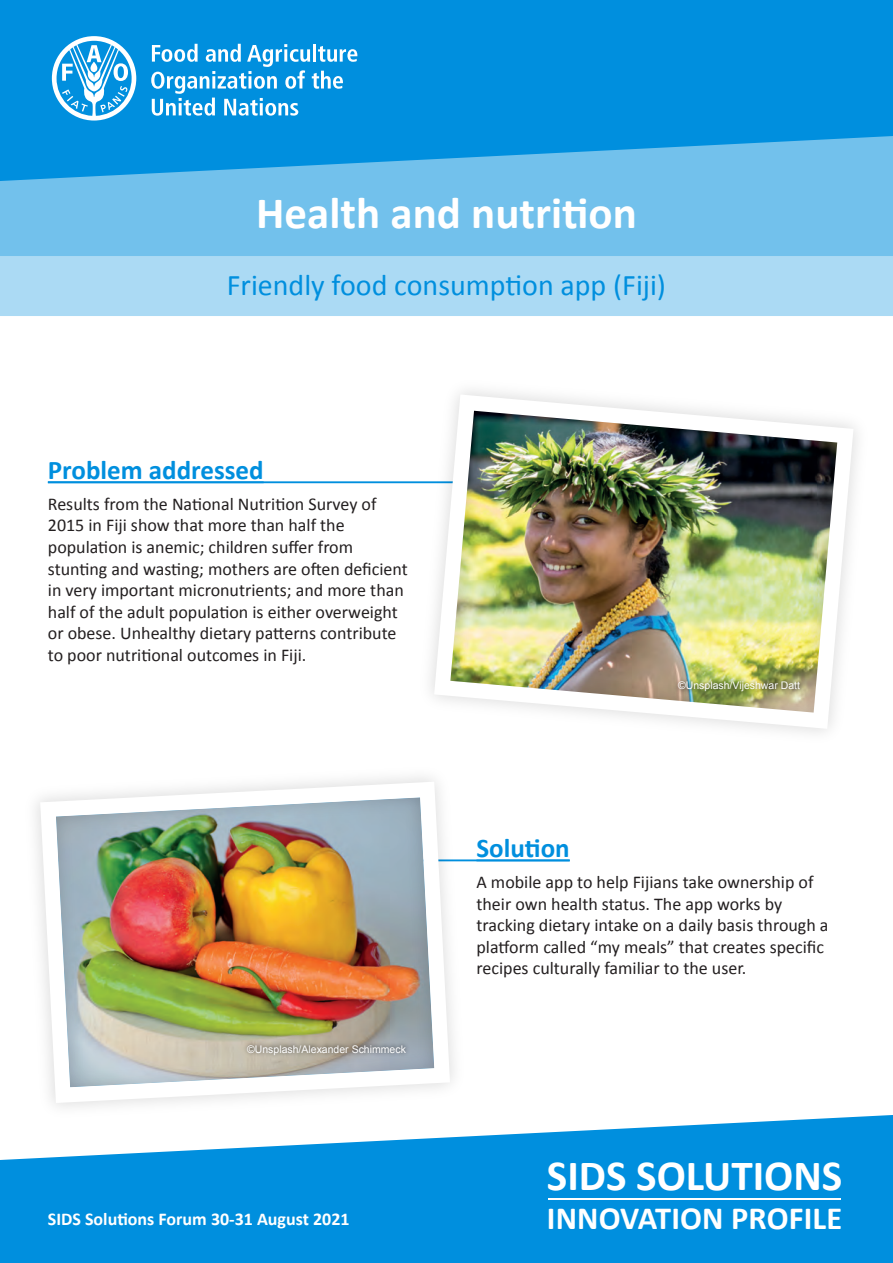
<style>
.page{position:relative;width:893px;height:1263px;background:#fff}
.page>*{position:absolute;margin:0;border:0;box-sizing:border-box;transform-origin:0 0}
.t1{font:700 45px "Calibri";color:#fff}
.t2{font:700 43.2px "Calibri";color:#fff}
.t3{font:700 32.4px "Calibri";letter-spacing:.005em;color:#fff}
.t4{font:30px "Calibri";color:#008fde}
.t5{font:700 27px "Calibri";color:#008fde}
.t6{font:18px/21.6px "Calibri";color:#231f20}
.t7{font:700 18px "Calibri";color:#fff}
.t8{font:10.5px "Arial";color:#fff}
</style>
<div class="page">
<hr style="left:48px;top:859px;width:522px;height:2px;background:#008fde">
<img style="left:35px;top:777px;width:438px;height:331px">
<img style="left:40px;top:782px;width:410px;height:321px">
<hr style="left:48px;top:481px;width:544px;height:2px;background:#008fde">
<img style="left:434px;top:394px;width:419px;height:335px">
<svg style="left:0;top:181px;width:893px;height:135px;fill:#72c1ec"></svg>
<svg style="left:0;top:0;width:893px;height:181px;fill:#008fde"></svg>
<svg style="left:52px;top:36px;width:84px;height:85px"></svg>
<svg style="left:151px;top:44px;width:206px;height:72px"></svg>
<svg style="left:0;top:1115px;width:893px;height:148px;fill:#008fde"></svg>
<hr style="left:548px;top:1198px;width:293px;height:1px;background:#fff">
<h1 class="t1" style="left:256px;top:181px;width:382px">Health and nutrition</h1>
<h3 class="t4" style="left:227px;top:264px;width:441px">Friendly food consumption app (Fiji)</h3>
<h3 class="t5" style="left:48px;top:451px;width:217px">Problem addressed</h3>
<p class="t6" style="left:48px;top:493px;width:361px">Results from the National Nutrition Survey of 2015 in Fiji show that more than half the population is anemic; children suffer from stunting and wasting; mothers are often deficient in very important micronutrients; and more than half of the adult population is either overweight or obese. Unhealthy dietary patterns contribute to poor nutritional outcomes in Fiji.</p>
<p class="t8" style="left:247px;top:1042px;width:160px">©Unsplash/Alexander Schimmeck</p>
<p class="t8" style="left:678px;top:679px;width:123px">©Unsplash/Vijeshwar Datt</p>
<h3 class="t5" style="left:476px;top:829px;width:95px">Solution</h3>
<p class="t6" style="left:476px;top:871px;width:354px">A mobile app to help Fijians take ownership of their own health status. The app works by tracking dietary intake on a daily basis through a platform called “my meals” that creates specific recipes culturally familiar to the user.</p>
<h2 class="t2" style="left:547px;top:1145px;width:297px">SIDS SOLUTIONS</h2>
<p class="t7" style="left:48px;top:1207px;width:303px">SIDS Solutions Forum 30-31 August 2021</p>
<h3 class="t3" style="left:547px;top:1195px;width:297px">INNOVATION PROFILE</h3>
</div>
